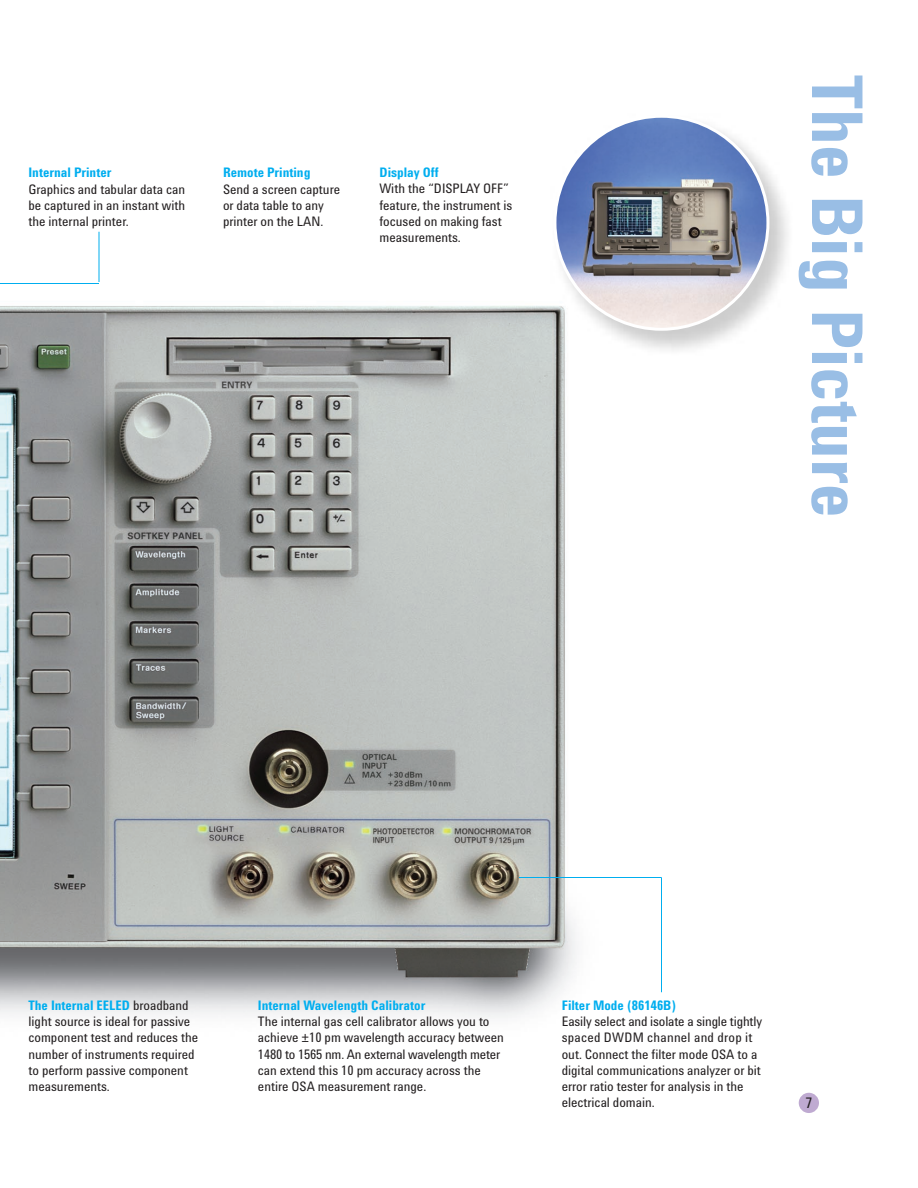
<style>
.page{position:relative;width:918px;height:1188px;background:#fff}
.page>*{position:absolute;margin:0;border:0;box-sizing:border-box;transform-origin:0 0}
.t1{font:700 72px "Agilent Cond";color:#99bee5}
.t2{font:15px "Agilent Cond";color:#231f20}
.t3{font:13.5px/16.2px "Agilent Cond";color:#231f20}
.t4{font:700 13.5px "Agilent Cond";color:#00aeef}
.s1{font-weight:700;color:#00aeef}
</style>
<div class="page">
<hr style="left:661px;top:878px;width:1px;height:114px;background:#00aeef">
<div style="left:799px;top:1093px;width:20px;height:20px;background:#bfaad1;border-radius:50%"></div>
<img style="left:648px;top:174px;width:140px;height:177px">
<svg style="left:556px;top:117px;width:213px;height:214px"></svg>
<svg style="left:98px;top:236px;width:550px;height:111px"></svg>
<img style="left:0;top:284px;width:644px;height:734px">
<hr style="left:0;top:283px;width:99px;height:1px;background:#00aeef">
<hr style="left:99px;top:232px;width:1px;height:50px;background:#00aeef">
<hr style="left:519px;top:877px;width:143px;height:1px;background:#00aeef">
<p class="t4" style="left:28px;top:168px;width:84px">Internal Printer</p>
<p class="t3" style="left:28px;top:182px;width:158px;text-align:justify">Graphics and tabular data can be captured in an instant with the internal printer.</p>
<p class="t4" style="left:223px;top:168px;width:89px">Remote Printing</p>
<p class="t3" style="left:223px;top:182px;width:119px">Send a screen capture or data table to any printer on the LAN.</p>
<p class="t4" style="left:380px;top:168px;width:60px">Display Off</p>
<p class="t3" style="left:380px;top:182px;width:134px">With the “DISPLAY OFF” feature, the instrument is focused on making fast measurements.</p>
<h1 class="t1" style="left:864px;top:75px;width:444px;rotate:90deg">The Big Picture</h1>
<p class="t3" style="left:28px;top:998px;width:171px"><span class="s1">The Internal EELED</span> broadband light source is ideal for passive component test and reduces the number of instruments required to perform passive component measurements.</p>
<p class="t4" style="left:258px;top:1000px;width:169px">Internal Wavelength Calibrator</p>
<p class="t3" style="left:258px;top:1014px;width:247px">The internal gas cell calibrator allows you to achieve ±10 pm wavelength accuracy between 1480 to 1565 nm. An external wavelength meter can extend this 10 pm accuracy across the entire OSA measurement range.</p>
<p class="t4" style="left:562px;top:1000px;width:116px">Filter Mode (86146B)</p>
<p class="t3" style="left:562px;top:1014px;width:202px">Easily select and isolate a single tightly spaced DWDM channel and drop it out. Connect the filter mode OSA to a digital communications analyzer or bit error ratio tester for analysis in the electrical domain.</p>
<p class="t2" style="left:805px;top:1097px;width:8px">7</p>
</div>
